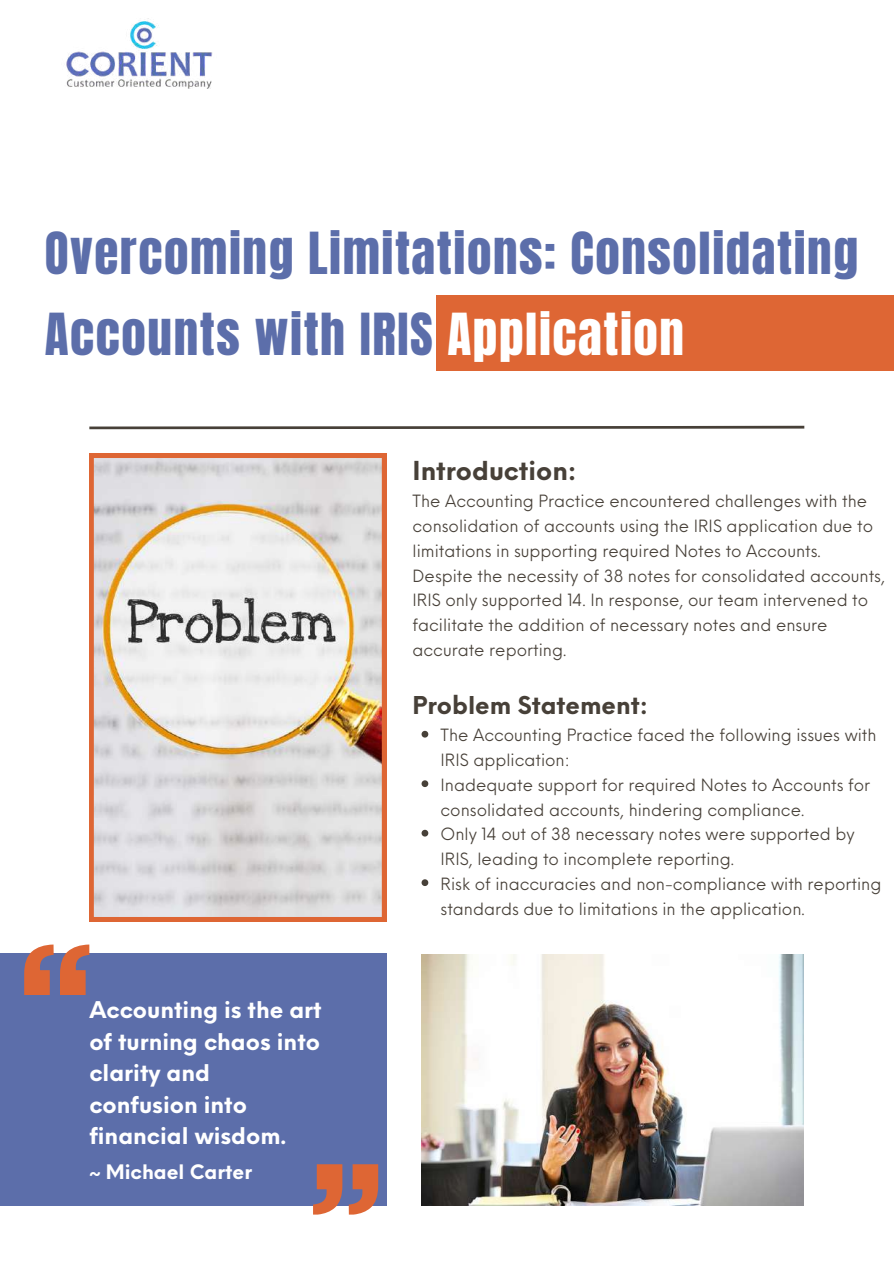
<style>
.page{position:relative;width:894px;height:1264px;background:#fff}
.page>*{position:absolute;margin:0;border:0;box-sizing:border-box;transform-origin:0 0}
.t1{font:49.2px/81px "Anton";letter-spacing:.03em;color:#5c6eaa}
.t2{font:700 25.5px "Neue Einstellung";color:#474038}
.t3{font:700 24px "Neue Einstellung";color:#474038}
.t4{font:700 22.5px/31.5px "Neue Einstellung";color:#fff}
.t5{font:700 19.5px "Neue Einstellung";color:#fff}
.t6{font:16.5px/24.8px "Neue Einstellung";color:#474038}
.s1{color:#fff}
</style>
<div class="page">
<div style="left:0;top:953px;width:386px;height:252px;background:#5c6eaa"></div>
<svg style="left:89px;top:426px;width:715px;height:3px;background:#5c564f"></svg>
<img style="left:421px;top:954px;width:382px;height:251px">
<svg style="left:24px;top:944px;width:65px;height:51px"></svg>
<svg style="left:313px;top:1164px;width:65px;height:50px"></svg>
<img style="left:66px;top:18px;width:147px;height:71px">
<div style="left:436px;top:295px;width:457px;height:76px;background:#de6634"></div>
<svg style="left:89px;top:453px;width:297px;height:468px"></svg>
<svg style="left:421px;top:730px;width:7px;height:7px"></svg>
<svg style="left:421px;top:780px;width:7px;height:7px"></svg>
<svg style="left:421px;top:829px;width:7px;height:7px"></svg>
<svg style="left:421px;top:879px;width:7px;height:7px"></svg>
<h1 class="t1" style="left:45px;top:213px;width:814px">Overcoming Limitations: Consolidating<br>Accounts with IRIS <span class="s1">Application</span></h1>
<h3 class="t4" style="left:89px;top:992px;width:234px">Accounting is the art of turning chaos into clarity and confusion into financial wisdom.</h3>
<p class="t5" style="left:89px;top:1153px;width:164px">~ Michael Carter</p>
<h2 class="t2" style="left:412px;top:447px;width:165px">Introduction:</h2>
<p class="t6" style="left:412px;top:487px;width:474px">The Accounting Practice encountered challenges with the consolidation of accounts using the IRIS application due to limitations in supporting required Notes to Accounts.<br>Despite the necessity of 38 notes for consolidated accounts, IRIS only supported 14. In response, our team intervened to facilitate the addition of necessary notes and ensure accurate reporting.</p>
<h3 class="t3" style="left:412px;top:683px;width:237px">Problem Statement:</h3>
<p class="t6" style="left:440px;top:721px;width:442px">The Accounting Practice faced the following issues with IRIS application:<br>Inadequate support for required Notes to Accounts for consolidated accounts, hindering compliance.<br>Only 14 out of 38 necessary notes were supported by IRIS, leading to incomplete reporting.<br>Risk of inaccuracies and non-compliance with reporting standards due to limitations in the application.</p>
</div>
